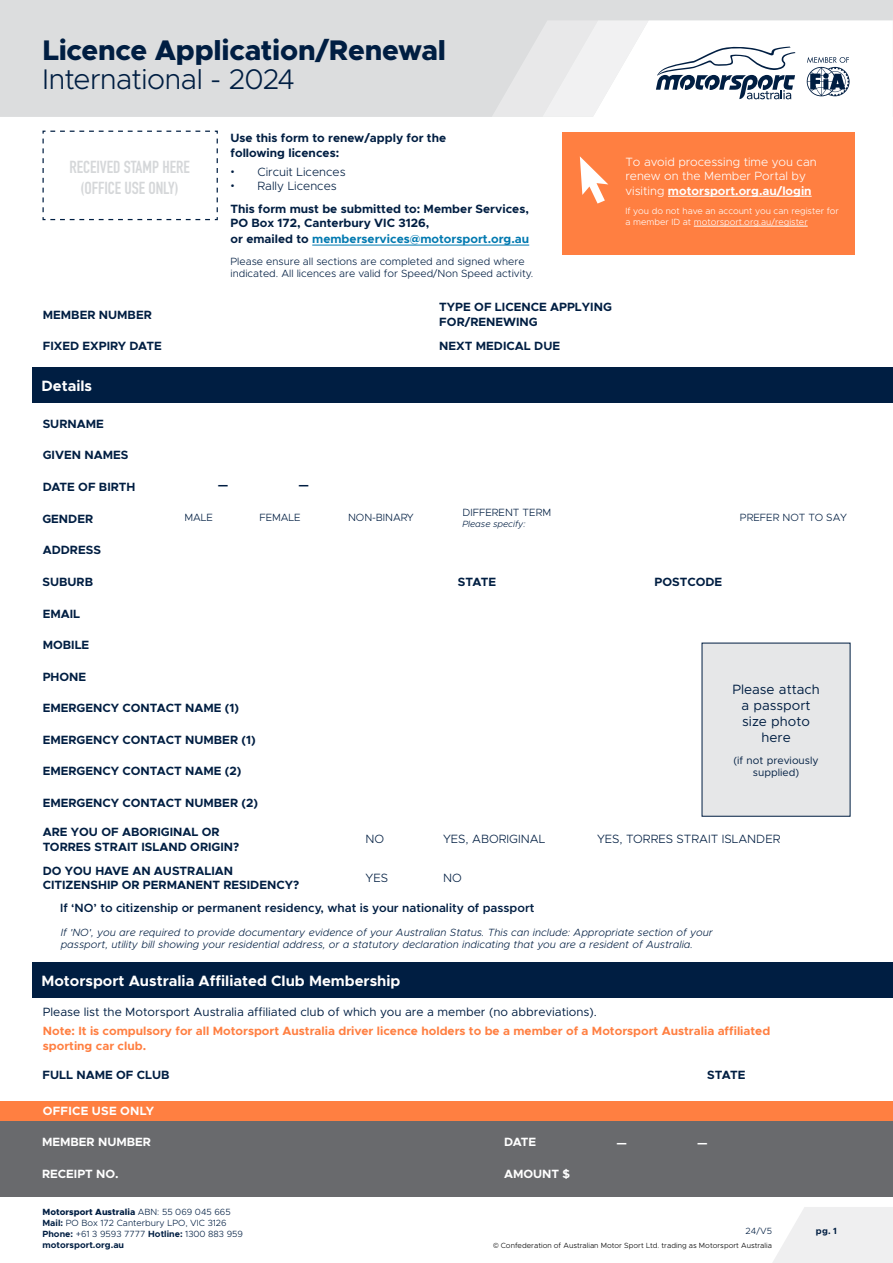
<style>
.page{position:relative;width:893px;height:1263px;background:#fff}
.page>*{position:absolute;margin:0;border:0;box-sizing:border-box;transform-origin:0 0}
.t1{font:800 28.5px "Metropolis";letter-spacing:-.01em;color:#001e42}
.t2{font:300 28.5px "Metropolis";letter-spacing:-.02em;color:#001e42}
.t3{font:700 17.25px/20.7px "DIN Condensed";color:#d5d7d9;text-align:center}
.t4{font:700 15px "Metropolis";color:#fff}
.t5{font:13.5px/16.2px "Metropolis";color:#001e42;text-align:center}
.t6{font:700 12px/14.4px "Metropolis";color:#001e42}
.t7{font:700 12px/14.4px "Metropolis";color:#ff7f41}
.t8{font:12px "Metropolis";color:#001e42}
.t9{font:300 12px/14.4px "Metropolis";color:#fff}
.t10{font:600 12px "Metropolis";color:#001e42}
.t11{font:300 12px "Metropolis";color:#001e42}
.t12{font:700 12px "Metropolis";color:#fff}
.t13{font:700 12px "Metropolis";letter-spacing:.02em;color:#fff}
.t14{font:italic 300 10.5px/12.6px "Metropolis";color:#001e42}
.t15{font:300 10.5px/12.6px "Metropolis";color:#001e42}
.t16{font:10.5px/12.6px "Metropolis";color:#001e42;text-align:center}
.t17{font:300 9px/10.8px "Metropolis";color:#001e42}
.t18{font:300 9px/10.8px "Metropolis";color:#fff}
.t19{font:italic 300 9px "Metropolis";color:#001e42}
.t20{font:700 9px "Metropolis";color:#001e42}
.t21{font:300 7.5px "Metropolis";color:#000}
.s1{font-family:"Helvetica";font-weight:400}
.s2{font-weight:300}
.s3{color:#0079b0}
.s4{font-weight:700}
.s5{font-weight:800}
.s6{font-family:"Montserrat"}
</style>
<div class="page">
<div style="left:0;top:0;width:893px;height:117px;background:#dcddde"></div>
<svg style="left:482px;top:20px;width:411px;height:97px"></svg>
<svg style="left:773px;top:1207px;width:120px;height:56px"></svg>
<hr style="left:312px;top:245px;width:217px;height:1px;background:#0079b0">
<div style="left:0;top:1120px;width:893px;height:77px;background:#696a6d"></div>
<div style="left:0;top:1101px;width:893px;height:19px;background:#ff7f41"></div>
<svg style="left:42px;top:130px;width:176px;height:91px"></svg>
<div style="left:32px;top:367px;width:861px;height:35px;background:#001e42"></div>
<div style="left:702px;top:643px;width:148px;height:174px;background:#e6e7e8"></div>
<div style="left:562px;top:132px;width:292px;height:123px;background:#ff7f41"></div>
<hr style="left:668px;top:196px;width:144px;height:1px;background:#fff">
<hr style="left:694px;top:226px;width:114px;height:1px;background:#fff">
<svg style="left:580px;top:156px;width:28px;height:48px"></svg>
<div style="left:32px;top:962px;width:861px;height:35px;background:#001e42"></div>
<h1 class="t1" style="left:43px;top:32px;width:405px">Licence Application/Renewal</h1>
<h1 class="t2" style="left:43px;top:61px;width:254px">International - 2024</h1>
<h2 class="t3" style="left:69px;top:157px;width:122px">RECEIVED STAMP HERE (OFFICE USE ONLY)</h2>
<p class="t6" style="left:230px;top:131px;width:217px">Use this form to renew/apply for the following licences:</p>
<p class="t11" style="left:230px;top:164px;width:117px"><span class="s1">•</span> Circuit Licences</p>
<p class="t6" style="left:230px;top:174px;width:300px;line-height:23px"><span class="s1">•</span> <span class="s2">Rally Licences<br></span>This form must be submitted to: Member Services,</p>
<p class="t6" style="left:230px;top:215px;width:300px;line-height:16.2px">PO Box 172, Canterbury VIC 3126,<br>or emailed to <span class="s3">memberservices@motorsport.org.au</span></p>
<p class="t15" style="left:230px;top:255px;width:304px">Please ensure all sections are completed and signed where indicated. All licences are valid for Speed/Non Speed activity.</p>
<p class="t6" style="left:43px;top:307px;width:111px">MEMBER NUMBER</p>
<p class="t6" style="left:439px;top:300px;width:174px">TYPE OF LICENCE APPLYING<br>FOR/RENEWING</p>
<p class="t6" style="left:43px;top:339px;width:120px">FIXED EXPIRY DATE</p>
<p class="t6" style="left:439px;top:339px;width:122px">NEXT MEDICAL DUE</p>
<p class="t4" style="left:41px;top:376px;width:52px">Details</p>
<p class="t6" style="left:43px;top:416px;width:63px">SURNAME</p>
<p class="t6" style="left:43px;top:448px;width:87px">GIVEN NAMES</p>
<p class="t6" style="left:43px;top:480px;width:94px">DATE OF BIRTH</p>
<p class="t6" style="left:218px;top:478px;width:12px">—</p>
<p class="t6" style="left:299px;top:478px;width:12px">—</p>
<p class="t9" style="left:625px;top:154px;width:193px">To avoid processing time you can renew on the Member Portal by visiting <span class="s4">motorsport.org.au/login</span></p>
<p class="t18" style="left:625px;top:206px;width:215px">If you do not have an account you can register for a member ID at motorsport.org.au/register</p>
<p class="t15" style="left:462px;top:506px;width:90px">DIFFERENT TERM</p>
<p class="t19" style="left:462px;top:518px;width:65px">Please specify:</p>
<p class="t6" style="left:42px;top:511px;width:52px">GENDER</p>
<p class="t15" style="left:184px;top:511px;width:30px">MALE</p>
<p class="t15" style="left:260px;top:511px;width:43px">FEMALE</p>
<p class="t15" style="left:348px;top:511px;width:67px">NON-BINARY</p>
<p class="t15" style="left:740px;top:511px;width:109px">PREFER NOT TO SAY</p>
<p class="t6" style="left:43px;top:543px;width:60px">ADDRESS</p>
<p class="t6" style="left:42px;top:575px;width:52px">SUBURB</p>
<p class="t6" style="left:458px;top:575px;width:40px">STATE</p>
<p class="t6" style="left:655px;top:575px;width:69px">POSTCODE</p>
<p class="t6" style="left:43px;top:606px;width:39px">EMAIL</p>
<p class="t6" style="left:43px;top:638px;width:48px">MOBILE</p>
<p class="t6" style="left:43px;top:669px;width:45px">PHONE</p>
<p class="t6" style="left:43px;top:701px;width:198px">EMERGENCY CONTACT NAME (1)</p>
<p class="t6" style="left:43px;top:732px;width:214px">EMERGENCY CONTACT NUMBER (1)</p>
<p class="t6" style="left:43px;top:764px;width:200px">EMERGENCY CONTACT NAME (2)</p>
<p class="t6" style="left:43px;top:796px;width:217px">EMERGENCY CONTACT NUMBER (2)</p>
<p class="t5" style="left:732px;top:681px;width:89px">Please attach a passport size photo here</p>
<p class="t16" style="left:733px;top:754px;width:87px">(if not previously supplied)</p>
<p class="t6" style="left:43px;top:825px;width:198px">ARE YOU OF ABORIGINAL OR<br>TORRES STRAIT ISLAND ORIGIN?</p>
<p class="t11" style="left:365px;top:832px;width:20px">NO</p>
<p class="t11" style="left:443px;top:832px;width:104px">YES, ABORIGINAL</p>
<p class="t11" style="left:597px;top:832px;width:185px">YES, TORRES STRAIT ISLANDER</p>
<p class="t6" style="left:43px;top:863px;width:258px">DO YOU HAVE AN AUSTRALIAN<br>CITIZENSHIP OR PERMANENT RESIDENCY?</p>
<p class="t11" style="left:365px;top:870px;width:24px">YES</p>
<p class="t11" style="left:443px;top:870px;width:20px">NO</p>
<p class="t10" style="left:60px;top:901px;width:476px">If ‘NO’ to citizenship or permanent residency, what is your nationality of passport</p>
<p class="t14" style="left:61px;top:926px;width:653px">If 'NO', you are required to provide documentary evidence of your Australian Status. This can include: Appropriate section of your passport, utility bill showing your residential address, or a statutory declaration indicating that you are a resident of Australia.</p>
<p class="t4" style="left:41px;top:971px;width:361px">Motorsport Australia Affiliated Club Membership</p>
<p class="t8" style="left:43px;top:1005px;width:556px">Please list the Motorsport Australia affiliated club of which you are a member (no abbreviations).</p>
<p class="t7" style="left:43px;top:1024px;width:729px">Note: It is compulsory for all Motorsport Australia driver licence holders to be a member of a Motorsport Australia affiliated sporting car club.</p>
<p class="t6" style="left:707px;top:1068px;width:40px">STATE</p>
<p class="t6" style="left:43px;top:1068px;width:129px">FULL NAME OF CLUB</p>
<p class="t13" style="left:43px;top:1103px;width:113px">OFFICE USE ONLY</p>
<p class="t12" style="left:42px;top:1134px;width:111px">MEMBER NUMBER</p>
<p class="t12" style="left:504px;top:1134px;width:34px">DATE</p>
<p class="t12" style="left:617px;top:1135px;width:12px">—</p>
<p class="t12" style="left:697px;top:1135px;width:12px">—</p>
<p class="t12" style="left:42px;top:1167px;width:78px">RECEIPT NO.</p>
<p class="t12" style="left:504px;top:1167px;width:68px">AMOUNT $</p>
<p class="t17" style="left:43px;top:1207px;width:202px"><span class="s5">Motorsport Australia</span> ABN: 55 069 045 665<br><span class="s4">Mail:</span> PO Box 172 Canterbury LPO, VIC 3126<br><span class="s4">Phone:</span> +61 3 9593 7777 <span class="s4">Hotline:</span> 1300 883 959 <span class="s4">motorsport.org.au</span></p>
<p class="t17" style="left:746px;top:1225px;width:28px">24/V5</p>
<p class="t21" style="left:493px;top:1240px;width:280px"><span class="s6">©</span> Confederation of Australian Motor Sport Ltd. trading as Motorsport Australia</p>
<p class="t20" style="left:816px;top:1225px;width:23px">pg. 1</p>
</div>
